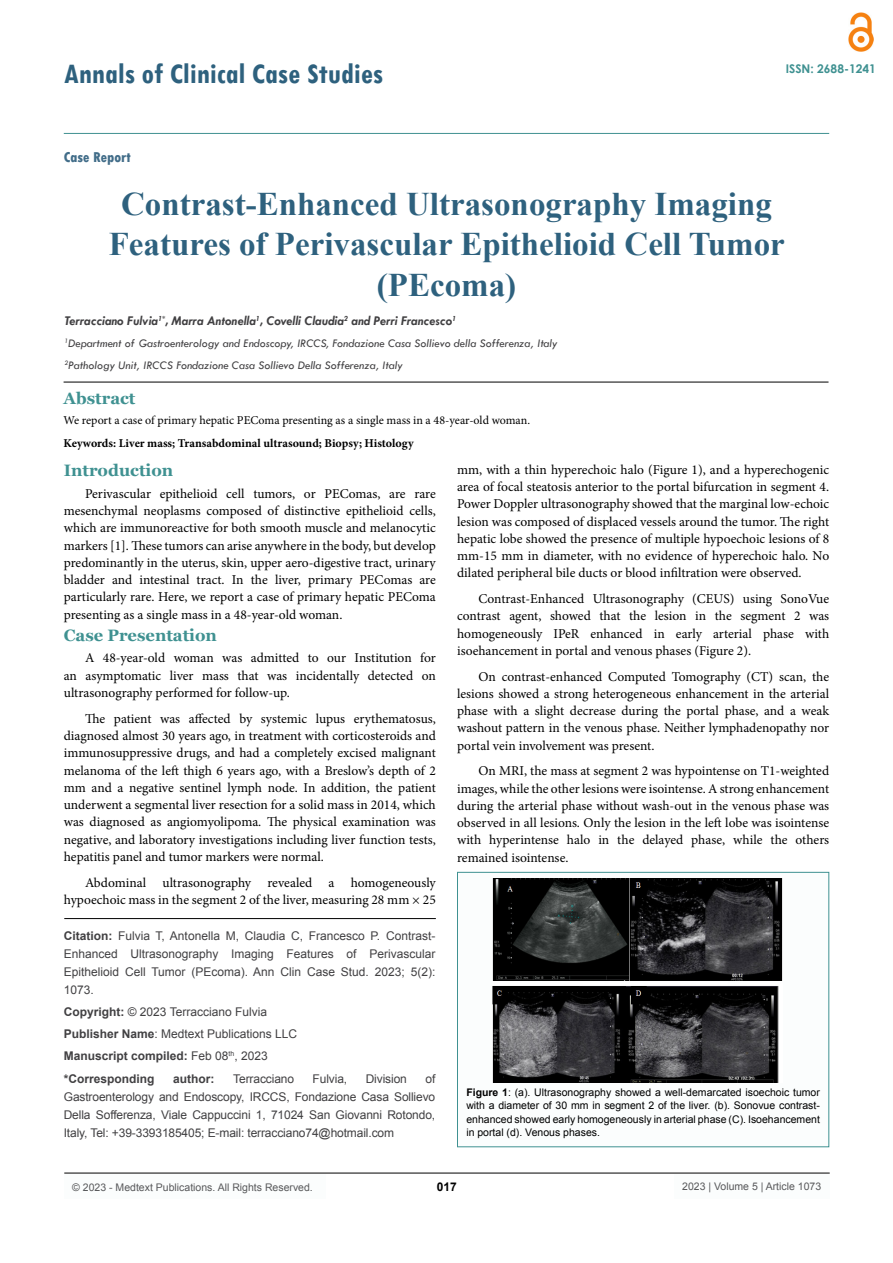
<style>
.page{position:relative;width:893px;height:1263px;background:#fff}
.page>*{position:absolute;margin:0;border:0;box-sizing:border-box;transform-origin:0 0}
.t1{font:700 33px/40.5px "Times New Roman";color:#2e617e;text-align:center}
.t2{font:700 condensed 30px "Tw Cen";color:#2e617e}
.t3{font:700 16.5px "Georgia";color:#3f9191}
.t4{font:800 condensed 15px "Tw Cen";color:#426d89}
.t5{font:13.5px/17.2px "Minion Pro";letter-spacing:-.005em;color:#000;text-align:justify}
.t6{font:italic 700 13.5px "Tw Cen";color:#414042}
.t7{font:12px/18px "Arial";letter-spacing:-.01em;color:#414042;text-align:justify}
.t8{font:italic 12px/22px "Tw Cen";color:#414042}
.t9{font:700 12px/22.2px "Arial";color:#414042}
.t10{font:12px "Minion Pro";letter-spacing:-.005em;color:#000}
.t11{font:700 12px "Minion Pro";color:#000}
.t12{font:700 12px "Century Gothic";color:#3f9191}
.t13{font:700 12px "Arial";color:#000}
.t14{font:10.5px/13.5px "Arial";color:#000;text-align:justify}
.t15{font:10.5px "Arial";color:#58595b}
.s1{font-weight:700}
.s2{font-weight:400}
</style>
<div class="page">
<hr style="left:64px;top:133px;width:765px;height:1px;background:#3f9191">
<hr style="left:64px;top:1173px;width:766px;height:1px;background:#000">
<div style="left:674px;top:1174px;width:156px;height:25px;background:#fbfdfd"></div>
<img style="left:849px;top:12px;width:25px;height:40px">
<div style="left:64px;top:1174px;width:261px;height:25px;background:#fbfdfd"></div>
<hr style="left:64px;top:382px;width:764px;height:1px;background:#000">
<hr style="left:64px;top:918px;width:372px;height:1px;background:#000">
<div style="left:457px;top:872px;width:372px;height:275px;background:#fbfdfd"></div>
<div style="left:457px;top:872px;width:372px;height:275px;border:1px solid #3f9191"></div>
<img style="left:492px;top:878px;width:290px;height:204px">
<h2 class="t2" style="left:64px;top:56px;width:321px">Annals of Clinical Case Studies</h2>
<p class="t4" style="left:64px;top:148px;width:68px">Case Report</p>
<p class="t12" style="left:786px;top:59px;width:92px">ISSN: 2688-1241</p>
<h1 class="t1" style="left:109px;top:182px;width:678px">Contrast-Enhanced Ultrasonography Imaging<br>Features of Perivascular Epithelioid Cell Tumor (PEcoma)</h1>
<p class="t6" style="left:64px;top:313px;width:393px">Terracciano Fulvia<sup>1*</sup>, Marra Antonella<sup>1</sup>, Covelli Claudia<sup>2</sup> and Perri Francesco<sup>1</sup></p>
<p class="t8" style="left:64px;top:332px;width:495px"><sup>1</sup>Department of Gastroenterology and Endoscopy, IRCCS, Fondazione Casa Sollievo della Sofferenza, Italy<br><sup>2</sup>Pathology Unit, IRCCS Fondazione Casa Sollievo Della Sofferenza, Italy</p>
<p class="t3" style="left:64px;top:388px;width:73px">Abstract</p>
<p class="t10" style="left:64px;top:412px;width:468px">We report a case of primary hepatic PEComa presenting as a single mass in a 48-year-old woman.</p>
<p class="t11" style="left:64px;top:435px;width:352px">Keywords: Liver mass; Transabdominal ultrasound; Biopsy; Histology</p>
<p class="t3" style="left:64px;top:460px;width:111px">Introduction</p>
<p class="t5" style="left:64px;top:485px;width:374px;text-indent:21px">Perivascular epithelioid cell tumors, or PEComas, are rare mesenchymal neoplasms composed of distinctive epithelioid cells, which are immunoreactive for both smooth muscle and melanocytic markers [1]. These tumors can arise anywhere in the body, but develop predominantly in the uterus, skin, upper aero-digestive tract, urinary bladder and intestinal tract. In the liver, primary PEComas are particularly rare. Here, we report a case of primary hepatic PEComa presenting as a single mass in a 48-year-old woman.</p>
<p class="t3" style="left:64px;top:625px;width:155px">Case Presentation</p>
<p class="t5" style="left:64px;top:650px;width:374px;text-indent:21px">A 48-year-old woman was admitted to our Institution for an asymptomatic liver mass that was incidentally detected on ultrasonography performed for follow-up.</p>
<p class="t5" style="left:64px;top:710px;width:374px;text-indent:21px">The patient was affected by systemic lupus erythematosus, diagnosed almost 30 years ago, in treatment with corticosteroids and immunosuppressive drugs, and had a completely excised malignant melanoma of the left thigh 6 years ago, with a Breslow’s depth of 2 mm and a negative sentinel lymph node. In addition, the patient underwent a segmental liver resection for a solid mass in 2014, which was diagnosed as angiomyolipoma. The physical examination was negative, and laboratory investigations including liver function tests, hepatitis panel and tumor markers were normal.</p>
<p class="t5" style="left:64px;top:874px;width:374px;text-align:right">Abdominal ultrasonography revealed a homogeneously hypoechoic mass in the segment 2 of the liver, measuring 28 mm × 25</p>
<p class="t5" style="left:457px;top:461px;width:374px">mm, with a thin hyperechoic halo (Figure 1), and a hyperechogenic area of focal steatosis anterior to the portal bifurcation in segment 4.<br>Power Doppler ultrasonography showed that the marginal low-echoic lesion was composed of displaced vessels around the tumor. The right hepatic lobe showed the presence of multiple hypoechoic lesions of 8 mm-15 mm in diameter, with no evidence of hyperechoic halo. No dilated peripheral bile ducts or blood infiltration were observed.</p>
<p class="t5" style="left:457px;top:590px;width:374px;text-indent:21px">Contrast-Enhanced Ultrasonography (CEUS) using SonoVue contrast agent, showed that the lesion in the segment 2 was homogeneously IPeR enhanced in early arterial phase with isoehancement in portal and venous phases (Figure 2).</p>
<p class="t5" style="left:457px;top:668px;width:374px;text-indent:21px">On contrast-enhanced Computed Tomography (CT) scan, the lesions showed a strong heterogeneous enhancement in the arterial phase with a slight decrease during the portal phase, and a weak washout pattern in the venous phase. Neither lymphadenopathy nor portal vein involvement was present.</p>
<p class="t5" style="left:457px;top:762px;width:374px;text-indent:21px">On MRI, the mass at segment 2 was hypointense on T1-weighted images, while the other lesions were isointense. A strong enhancement during the arterial phase without wash-out in the venous phase was observed in all lesions. Only the lesion in the left lobe was isointense with hyperintense halo in the delayed phase, while the others remained isointense.</p>
<p class="t7" style="left:64px;top:926px;width:373px"><span class="s1">Citation:</span> Fulvia T, Antonella M, Claudia C, Francesco P. Contrast-Enhanced Ultrasonography Imaging Features of Perivascular Epithelioid Cell Tumor (PEcoma). Ann Clin Case Stud. 2023; 5(2):<br>1073.</p>
<p class="t9" style="left:64px;top:1001px;width:235px">Copyright: <span class="s2">© 2023 Terracciano Fulvia </span>Publisher Name<span class="s2">: Medtext Publications LLC </span>Manuscript compiled: <span class="s2">Feb 08</span><sup>th</sup><span class="s2">, 2023 </span>*Corresponding</p>
<p class="t7" style="left:64px;top:1069px;width:373px;text-indent:362px">of Gastroenterology and Endoscopy, IRCCS, Fondazione Casa Sollievo Della Sofferenza, Viale Cappuccini 1, 71024 San Giovanni Rotondo, Italy, Tel: +39-3393185405; E-mail: terracciano74@hotmail.com</p>
<p class="t9" style="left:173px;top:1067px;width:43px">author:</p>
<p class="t7" style="left:233px;top:1069px;width:62px">Terracciano</p>
<p class="t7" style="left:313px;top:1069px;width:36px">Fulvia,</p>
<p class="t7" style="left:366px;top:1069px;width:43px">Division</p>
<p class="t14" style="left:466px;top:1085px;width:355px"><span class="s1">Figure 1</span>: (a). Ultrasonography showed a well-demarcated isoechoic tumor with a diameter of 30 mm in segment 2 of the liver. (b). Sonovue contrast&shy;enhanced showed early homogeneously in arterial phase (C). Isoehancement in portal (d). Venous phases.</p>
<p class="t15" style="left:72px;top:1180px;width:242px">© 2023 - Medtext Publications. All Rights Reserved.</p>
<p class="t13" style="left:437px;top:1178px;width:22px">017</p>
<p class="t15" style="left:682px;top:1180px;width:140px">2023 | Volume 5 | Article 1073</p>
</div>
